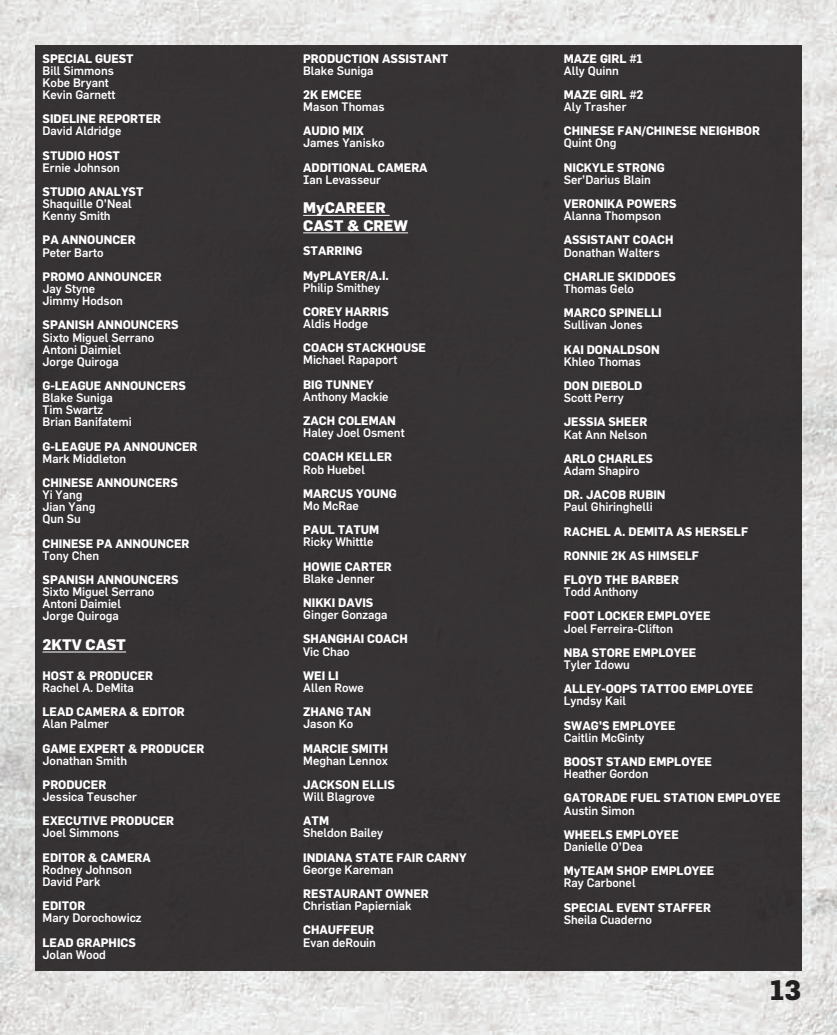
<style>
.page{position:relative;width:837px;height:1035px;background:#fff}
.page>*{position:absolute;margin:0;border:0;box-sizing:border-box;transform-origin:0 0}
.t1{font:800 27.5px "Flama";color:#231f20}
.t2{font:800 15px/17.5px "Flama";color:#fff}
.t3{font:700 12px/24.2px "Flama";color:#fff}
.t4{font:500 12px/12px "Flama";color:#fff}
</style>
<div class="page">
<img style="left:0;top:0;width:836px;height:1035px">
<div style="left:35px;top:46px;width:766px;height:925px;background:#363334"></div>
<hr style="left:43px;top:651px;width:83px;height:1px;background:#fff">
<hr style="left:303px;top:215px;width:86px;height:1px;background:#fff">
<hr style="left:303px;top:232px;width:105px;height:1px;background:#fff">
<p class="t3" style="left:43px;top:46px;width:93px">SPECIAL GUEST</p>
<p class="t4" style="left:43px;top:64px;width:74px">Bill Simmons<br>Kobe Bryant<br>Kevin Garnett</p>
<p class="t3" style="left:43px;top:106px;width:120px">SIDELINE REPORTER</p>
<p class="t4" style="left:43px;top:125px;width:80px">David Aldridge</p>
<p class="t3" style="left:43px;top:143px;width:79px">STUDIO HOST</p>
<p class="t4" style="left:43px;top:161px;width:79px">Ernie Johnson</p>
<p class="t3" style="left:43px;top:179px;width:102px">STUDIO ANALYST</p>
<p class="t4" style="left:43px;top:198px;width:91px">Shaquille O’Neal<br>Kenny Smith</p>
<p class="t3" style="left:43px;top:228px;width:95px">PA ANNOUNCER</p>
<p class="t4" style="left:43px;top:246px;width:63px">Peter Barto</p>
<p class="t3" style="left:43px;top:264px;width:121px">PROMO ANNOUNCER</p>
<p class="t4" style="left:43px;top:282px;width:82px">Jay Styne<br>Jimmy Hodson</p>
<p class="t3" style="left:43px;top:313px;width:138px">SPANISH ANNOUNCERS</p>
<p class="t4" style="left:43px;top:331px;width:113px">Sixto Miguel Serrano<br>Antoni Daimiel<br>Jorge Quiroga</p>
<p class="t3" style="left:43px;top:373px;width:145px">G-LEAGUE ANNOUNCERS</p>
<p class="t4" style="left:43px;top:392px;width:91px">Blake Suniga<br>Tim Swartz<br>Brian Banifatemi</p>
<p class="t3" style="left:43px;top:434px;width:156px">G-LEAGUE PA ANNOUNCER</p>
<p class="t4" style="left:43px;top:452px;width:85px">Mark Middleton</p>
<p class="t3" style="left:43px;top:470px;width:137px">CHINESE ANNOUNCERS</p>
<p class="t4" style="left:43px;top:488px;width:54px">Yi Yang<br>Jian Yang<br>Qun Su</p>
<p class="t3" style="left:43px;top:531px;width:148px">CHINESE PA ANNOUNCER</p>
<p class="t4" style="left:43px;top:549px;width:58px">Tony Chen</p>
<p class="t3" style="left:43px;top:567px;width:138px">SPANISH ANNOUNCERS</p>
<p class="t4" style="left:43px;top:586px;width:113px">Sixto Miguel Serrano<br>Antoni Daimiel<br>Jorge Quiroga</p>
<p class="t2" style="left:43px;top:635px;width:85px">2KTV CAST</p>
<p class="t3" style="left:43px;top:663px;width:112px">HOST &amp; PRODUCER</p>
<p class="t4" style="left:43px;top:681px;width:93px">Rachel A. DeMita</p>
<p class="t3" style="left:43px;top:699px;width:144px">LEAD CAMERA &amp; EDITOR</p>
<p class="t4" style="left:43px;top:718px;width:68px">Alan Palmer</p>
<p class="t3" style="left:43px;top:736px;width:163px">GAME EXPERT &amp; PRODUCER</p>
<p class="t4" style="left:43px;top:754px;width:86px">Jonathan Smith</p>
<p class="t3" style="left:43px;top:772px;width:65px">PRODUCER</p>
<p class="t4" style="left:43px;top:790px;width:96px">Jessica Teuscher</p>
<p class="t3" style="left:43px;top:808px;width:133px">EXECUTIVE PRODUCER</p>
<p class="t4" style="left:43px;top:827px;width:78px">Joel Simmons</p>
<p class="t3" style="left:43px;top:845px;width:110px">EDITOR &amp; CAMERA</p>
<p class="t4" style="left:43px;top:863px;width:91px">Rodney Johnson<br>David Park</p>
<p class="t3" style="left:43px;top:893px;width:44px">EDITOR</p>
<p class="t4" style="left:43px;top:912px;width:100px">Mary Dorochowicz</p>
<p class="t3" style="left:43px;top:930px;width:95px">LEAD GRAPHICS</p>
<p class="t4" style="left:43px;top:948px;width:65px">Jolan Wood</p>
<p class="t3" style="left:303px;top:46px;width:147px">PRODUCTION ASSISTANT</p>
<p class="t4" style="left:303px;top:64px;width:72px">Blake Suniga</p>
<p class="t3" style="left:303px;top:82px;width:60px">2K EMCEE</p>
<p class="t4" style="left:303px;top:101px;width:83px">Mason Thomas</p>
<p class="t3" style="left:303px;top:119px;width:62px">AUDIO MIX</p>
<p class="t4" style="left:303px;top:137px;width:83px">James Yanisko</p>
<p class="t3" style="left:303px;top:155px;width:126px">ADDITIONAL CAMERA</p>
<p class="t4" style="left:303px;top:173px;width:79px">Ian Levasseur</p>
<p class="t2" style="left:303px;top:199px;width:106px">MyCAREER<br>CAST &amp; CREW</p>
<p class="t3" style="left:303px;top:238px;width:87px">STARRING<br>MyPLAYER/A.I.</p>
<p class="t4" style="left:303px;top:281px;width:79px">Philip Smithey</p>
<p class="t3" style="left:303px;top:299px;width:87px">COREY HARRIS</p>
<p class="t4" style="left:303px;top:317px;width:66px">Aldis Hodge</p>
<p class="t3" style="left:303px;top:335px;width:124px">COACH STACKHOUSE</p>
<p class="t4" style="left:303px;top:354px;width:95px">Michael Rapaport</p>
<p class="t3" style="left:303px;top:372px;width:72px">BIG TUNNEY</p>
<p class="t4" style="left:303px;top:390px;width:87px">Anthony Mackie</p>
<p class="t3" style="left:303px;top:408px;width:94px">ZACH COLEMAN</p>
<p class="t4" style="left:303px;top:427px;width:103px">Haley Joel Osment</p>
<p class="t3" style="left:303px;top:445px;width:90px">COACH KELLER</p>
<p class="t4" style="left:303px;top:463px;width:63px">Rob Huebel</p>
<p class="t3" style="left:303px;top:481px;width:95px">MARCUS YOUNG</p>
<p class="t4" style="left:303px;top:499px;width:57px">Mo McRae</p>
<p class="t3" style="left:303px;top:517px;width:78px">PAUL TATUM</p>
<p class="t4" style="left:303px;top:536px;width:72px">Ricky Whittle</p>
<p class="t3" style="left:303px;top:554px;width:90px">HOWIE CARTER</p>
<p class="t4" style="left:303px;top:572px;width:73px">Blake Jenner</p>
<p class="t3" style="left:303px;top:590px;width:72px">NIKKI DAVIS</p>
<p class="t4" style="left:303px;top:608px;width:86px">Ginger Gonzaga</p>
<p class="t3" style="left:303px;top:626px;width:106px">SHANGHAI COACH</p>
<p class="t4" style="left:303px;top:645px;width:48px">Vic Chao</p>
<p class="t3" style="left:303px;top:663px;width:37px">WEI LI</p>
<p class="t4" style="left:303px;top:681px;width:62px">Allen Rowe</p>
<p class="t3" style="left:303px;top:699px;width:69px">ZHANG TAN</p>
<p class="t4" style="left:303px;top:718px;width:52px">Jason Ko</p>
<p class="t3" style="left:303px;top:736px;width:86px">MARCIE SMITH</p>
<p class="t4" style="left:303px;top:754px;width:86px">Meghan Lennox</p>
<p class="t3" style="left:303px;top:772px;width:93px">JACKSON ELLIS</p>
<p class="t4" style="left:303px;top:790px;width:73px">Will Blagrove</p>
<p class="t3" style="left:303px;top:808px;width:27px">ATM</p>
<p class="t4" style="left:303px;top:827px;width:81px">Sheldon Bailey</p>
<p class="t3" style="left:303px;top:845px;width:165px">INDIANA STATE FAIR CARNY</p>
<p class="t4" style="left:303px;top:863px;width:92px">George Kareman</p>
<p class="t3" style="left:303px;top:881px;width:127px">RESTAURANT OWNER</p>
<p class="t4" style="left:303px;top:899px;width:110px">Christian Papierniak</p>
<p class="t3" style="left:303px;top:917px;width:73px">CHAUFFEUR</p>
<p class="t4" style="left:303px;top:936px;width:74px">Evan deRouin</p>
<p class="t3" style="left:563px;top:46px;width:80px">MAZE GIRL #1</p>
<p class="t4" style="left:563px;top:64px;width:57px">Ally Quinn</p>
<p class="t3" style="left:563px;top:82px;width:81px">MAZE GIRL #2</p>
<p class="t4" style="left:563px;top:101px;width:64px">Aly Trasher</p>
<p class="t3" style="left:563px;top:119px;width:198px">CHINESE FAN/CHINESE NEIGHBOR</p>
<p class="t4" style="left:563px;top:137px;width:54px">Quint Ong</p>
<p class="t3" style="left:563px;top:155px;width:102px">NICKYLE STRONG</p>
<p class="t4" style="left:563px;top:173px;width:88px">Ser’Darius Blain</p>
<p class="t3" style="left:563px;top:191px;width:114px">VERONIKA POWERS</p>
<p class="t4" style="left:563px;top:210px;width:99px">Alanna Thompson</p>
<p class="t3" style="left:563px;top:228px;width:111px">ASSISTANT COACH</p>
<p class="t4" style="left:563px;top:246px;width:97px">Donathan Walters</p>
<p class="t3" style="left:563px;top:264px;width:114px">CHARLIE SKIDDOES</p>
<p class="t4" style="left:563px;top:282px;width:72px">Thomas Gelo</p>
<p class="t3" style="left:563px;top:300px;width:99px">MARCO SPINELLI</p>
<p class="t4" style="left:563px;top:319px;width:80px">Sullivan Jones</p>
<p class="t3" style="left:563px;top:337px;width:97px">KAI DONALDSON</p>
<p class="t4" style="left:563px;top:355px;width:79px">Khleo Thomas</p>
<p class="t3" style="left:563px;top:373px;width:80px">DON DIEBOLD</p>
<p class="t4" style="left:563px;top:392px;width:62px">Scott Perry</p>
<p class="t3" style="left:563px;top:410px;width:85px">JESSIA SHEER</p>
<p class="t4" style="left:563px;top:428px;width:85px">Kat Ann Nelson</p>
<p class="t3" style="left:563px;top:446px;width:91px">ARLO CHARLES</p>
<p class="t4" style="left:563px;top:464px;width:77px">Adam Shapiro</p>
<p class="t3" style="left:563px;top:482px;width:103px">DR. JACOB RUBIN</p>
<p class="t4" style="left:563px;top:501px;width:90px">Paul Ghiringhelli</p>
<p class="t3" style="left:563px;top:519px;width:186px">RACHEL A. DEMITA AS HERSELF<br>RONNIE 2K AS HIMSELF<br>FLOYD THE BARBER</p>
<p class="t4" style="left:563px;top:586px;width:76px">Todd Anthony</p>
<p class="t3" style="left:563px;top:604px;width:148px">FOOT LOCKER EMPLOYEE</p>
<p class="t4" style="left:563px;top:622px;width:111px">Joel Ferreira-Clifton</p>
<p class="t3" style="left:563px;top:640px;width:134px">NBA STORE EMPLOYEE</p>
<p class="t4" style="left:563px;top:658px;width:67px">Tyler Idowu</p>
<p class="t3" style="left:563px;top:676px;width:191px">ALLEY-OOPS TATTOO EMPLOYEE</p>
<p class="t4" style="left:563px;top:695px;width:64px">Lyndsy Kail</p>
<p class="t3" style="left:563px;top:713px;width:113px">SWAG’S EMPLOYEE</p>
<p class="t4" style="left:563px;top:731px;width:82px">Caitlin McGinty</p>
<p class="t3" style="left:563px;top:749px;width:150px">BOOST STAND EMPLOYEE</p>
<p class="t4" style="left:563px;top:767px;width:86px">Heather Gordon</p>
<p class="t3" style="left:563px;top:785px;width:218px">GATORADE FUEL STATION EMPLOYEE</p>
<p class="t4" style="left:563px;top:804px;width:73px">Austin Simon</p>
<p class="t3" style="left:563px;top:822px;width:117px">WHEELS EMPLOYEE</p>
<p class="t4" style="left:563px;top:840px;width:80px">Danielle O’Dea</p>
<p class="t3" style="left:563px;top:858px;width:152px">MyTEAM SHOP EMPLOYEE</p>
<p class="t4" style="left:563px;top:877px;width:73px">Ray Carbonel</p>
<p class="t3" style="left:563px;top:895px;width:149px">SPECIAL EVENT STAFFER</p>
<p class="t4" style="left:563px;top:913px;width:90px">Sheila Cuaderno</p>
<h1 class="t1" style="left:769px;top:972px;width:33px">13</h1>
</div>
